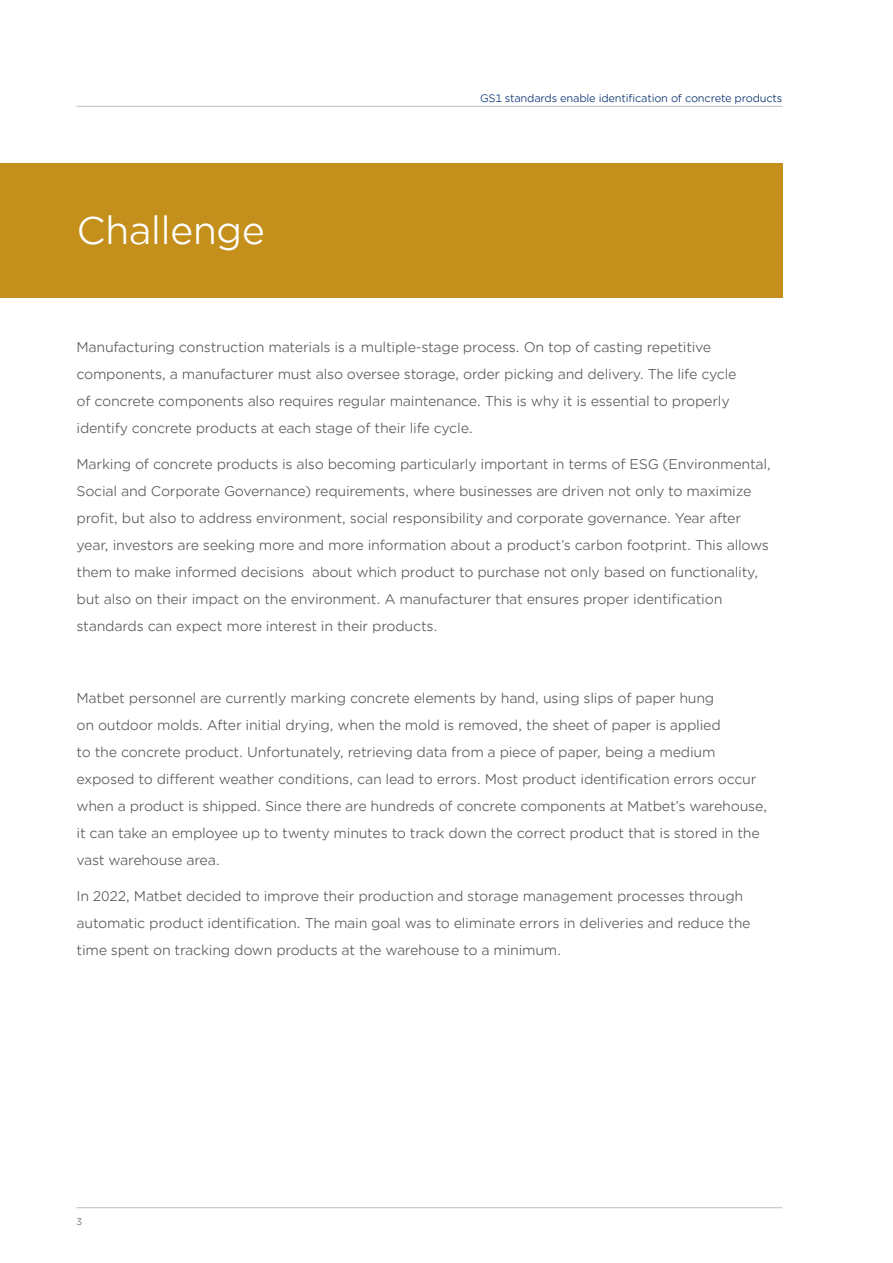
<style>
.page{position:relative;width:893px;height:1263px;background:#fff}
.page>*{position:absolute;margin:0;border:0;box-sizing:border-box;transform-origin:0 0}
.t1{font:37.5px "Gotham Office";letter-spacing:-.02em;color:#fff}
.t2{font:13.5px/27px "Gotham Office";letter-spacing:-.02em;color:#58595b}
.t3{font:10.5px "Gotham Office";letter-spacing:-.02em;color:#002d6c}
.t4{font:9px "Gotham Office";color:#58595b}
</style>
<div class="page">
<hr style="left:77px;top:106px;width:705px;height:1px;background:#bcbec0">
<hr style="left:77px;top:1207px;width:705px;height:1px;background:#bcbec0">
<div style="left:0;top:163px;width:782px;height:135px;background:#c48f1b"></div>
<h1 class="t1" style="left:77px;top:205px;width:190px">Challenge</h1>
<p class="t3" style="left:480px;top:91px;width:304px">GS1 standards enable identification of concrete products</p>
<p class="t2" style="left:77px;top:333px;width:662px">Manufacturing construction materials is a multiple-stage process. On top of casting repetitive components, a manufacturer must also oversee storage, order picking and delivery. The life cycle of concrete components also requires regular maintenance. This is why it is essential to properly identify concrete products at each stage of their life cycle.</p>
<p class="t2" style="left:77px;top:450px;width:696px">Marking of concrete products is also becoming particularly important in terms of ESG (Environmental, Social and Corporate Governance) requirements, where businesses are driven not only to maximize profit, but also to address environment, social responsibility and corporate governance. Year after year, investors are seeking more and more information about a product’s carbon footprint. This allows them to make informed decisions about which product to purchase not only based on functionality, but also on their impact on the environment. A manufacturer that ensures proper identification standards can expect more interest in their products.</p>
<p class="t2" style="left:77px;top:684px;width:692px">Matbet personnel are currently marking concrete elements by hand, using slips of paper hung<br>on outdoor molds. After initial drying, when the mold is removed, the sheet of paper is applied<br>to the concrete product. Unfortunately, retrieving data from a piece of paper, being a medium exposed to different weather conditions, can lead to errors. Most product identification errors occur when a product is shipped. Since there are hundreds of concrete components at Matbet’s warehouse, it can take an employee up to twenty minutes to track down the correct product that is stored in the vast warehouse area.</p>
<p class="t2" style="left:77px;top:882px;width:675px">In 2022, Matbet decided to improve their production and storage management processes through automatic product identification. The main goal was to eliminate errors in deliveries and reduce the time spent on tracking down products at the warehouse to a minimum.</p>
<p class="t4" style="left:77px;top:1215px;width:7px">3</p>
</div>
